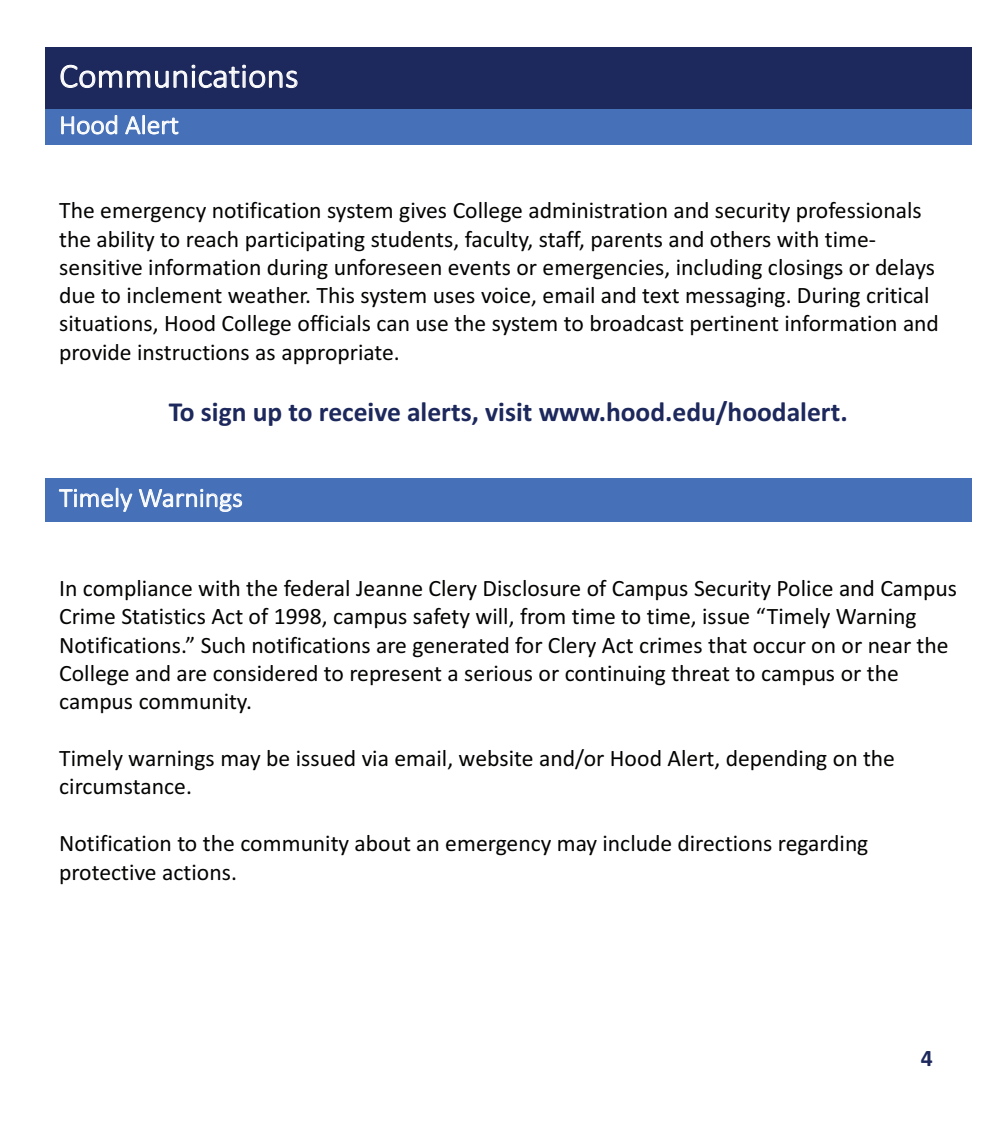
<style>
.page{position:relative;width:990px;height:1125px;background:#fff}
.page>*{position:absolute;margin:0;border:0;box-sizing:border-box;transform-origin:0 0}
.t1{font:300 34.5px "Calibri";color:#fff}
.t2{font:700 27.5px "Calibri";color:#1d285c}
.t3{font:300 26.75px "Calibri";color:#fff}
.t4{font:23.5px/28.2px "Calibri";color:#040503}
.t5{font:700 23.5px "Calibri";color:#1d285c}
</style>
<div class="page">
<div style="left:45px;top:47px;width:927px;height:62px;background:#1d285c"></div>
<svg style="left:60px;top:64px;width:238px;height:25px"></svg>
<div style="left:45px;top:109px;width:927px;height:35px;background:#4671b8"></div>
<svg style="left:61px;top:115px;width:57px;height:20px"></svg>
<svg style="left:125px;top:115px;width:54px;height:20px"></svg>
<div style="left:45px;top:479px;width:927px;height:43px;background:#4671b8"></div>
<svg style="left:59px;top:488px;width:74px;height:24px"></svg>
<svg style="left:139px;top:488px;width:104px;height:24px"></svg>
<h1 class="t1" style="left:59px;top:54px;width:241px">Communications</h1>
<p class="t3" style="left:59px;top:108px;width:121px">Hood Alert</p>
<p class="t4" style="left:59px;top:196px;width:881px">The emergency notification system gives College administration and security professionals the ability to reach participating students, faculty, staff, parents and others with time--‐ sensitive information during unforeseen events or emergencies, including closings or delays due to inclement weather. This system uses voice, email and text messaging. During critical situations, Hood College officials can use the system to broadcast pertinent information and provide instructions as appropriate.</p>
<p class="t2" style="left:169px;top:392px;width:680px">To sign up to receive alerts, visit www.hood.edu/hoodalert.</p>
<p class="t3" style="left:59px;top:481px;width:185px">Timely Warnings</p>
<p class="t4" style="left:59px;top:574px;width:899px">In compliance with the federal Jeanne Clery Disclosure of Campus Security Police and Campus Crime Statistics Act of 1998, campus safety will, from time to time, issue “Timely Warning Notifications.” Such notifications are generated for Clery Act crimes that occur on or near the College and are considered to represent a serious or continuing threat to campus or the campus community.</p>
<p class="t4" style="left:59px;top:744px;width:837px">Timely warnings may be issued via email, website and/or Hood Alert, depending on the circumstance.</p>
<p class="t4" style="left:59px;top:828px;width:811px">Notification to the community about an emergency may include directions regarding protective actions.</p>
<p class="t5" style="left:921px;top:1042px;width:13px">4</p>
</div>
